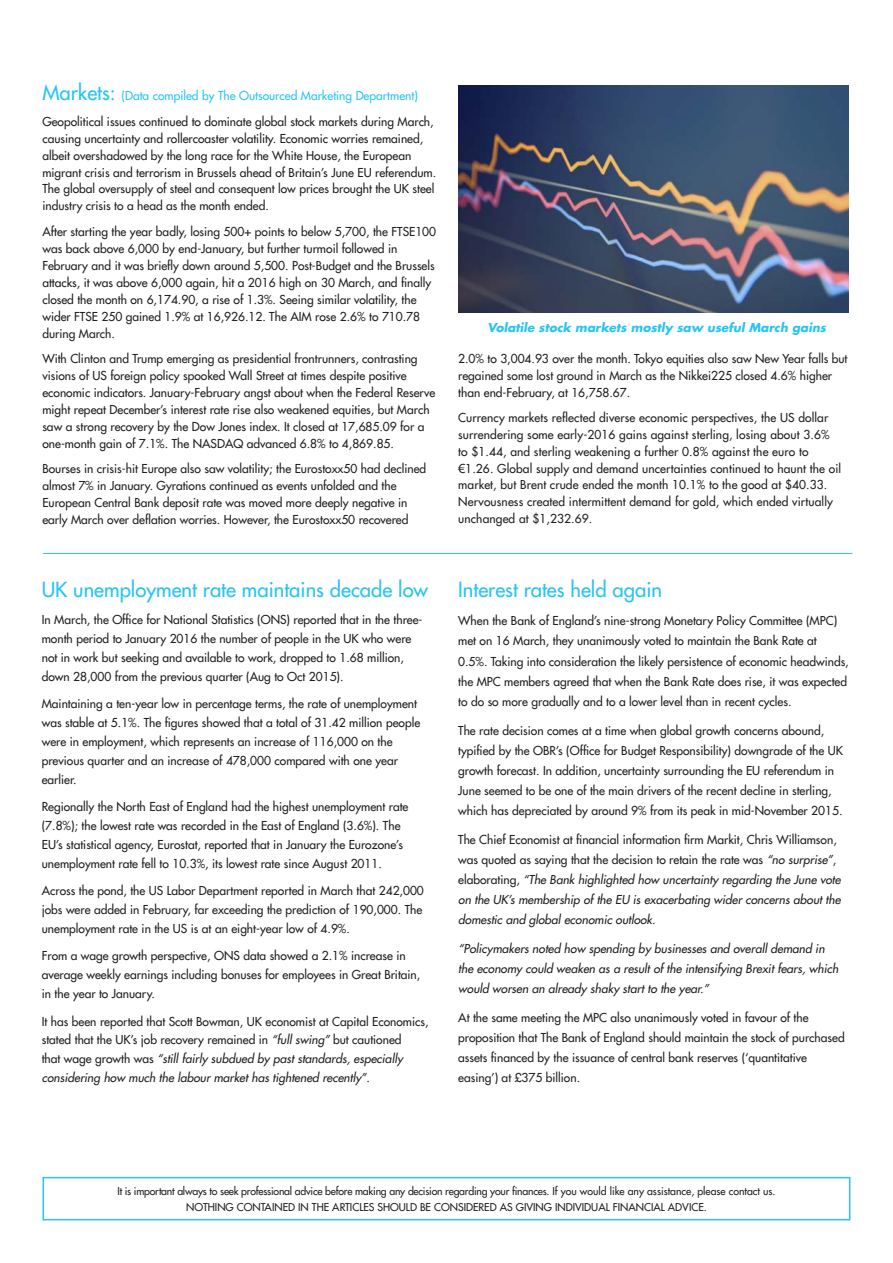
<style>
.page{position:relative;width:893px;height:1263px;background:#fff}
.page>*{position:absolute;margin:0;border:0;box-sizing:border-box;transform-origin:0 0}
.t1{font:20.25px "Futura LT";color:#29c4f3}
.t2{font:12px/17px "Futura LT";color:#231f20}
.t3{font:italic 12px/20.1px "Futura LT";color:#231f20}
.t4{font:italic 700 12px "Futura LT";color:#29c4f3}
.t5{font:10.5px/16.5px "Futura LT";color:#231f20;text-align:center}
.s1{font-size:20.25px;color:#29c4f3}
.s2{color:#29c4f3}
.s3{font-style:italic}
.s4{font-style:normal}
</style>
<div class="page">
<div style="left:43px;top:1177px;width:807px;height:43px;border:2px solid #29c4f3"></div>
<hr style="left:43px;top:553px;width:809px;height:1px;background:#29c4f3">
<img style="left:458px;top:85px;width:390px;height:228px">
<p class="t2" style="left:42px;top:83px;width:393px;line-height:25.5px"><span class="s1">Markets:</span> <span class="s2">(Data compiled by The Outsourced Marketing Department)<br></span>Geopolitical issues continued to dominate global stock markets during March,</p>
<p class="t2" style="left:42px;top:130px;width:395px">causing uncertainty and rollercoaster volatility. Economic worries remained, albeit overshadowed by the long race for the White House, the European migrant crisis and terrorism in Brussels ahead of Britain’s June EU referendum.<br>The global oversupply of steel and consequent low prices brought the UK steel industry crisis to a head as the month ended.</p>
<p class="t2" style="left:42px;top:223px;width:395px">After starting the year badly, losing 500+ points to below 5,700, the FTSE100 was back above 6,000 by end-January, but further turmoil followed in February and it was briefly down around 5,500. Post-Budget and the Brussels attacks, it was above 6,000 again, hit a 2016 high on 30 March, and finally closed the month on 6,174.90, a rise of 1.3%. Seeing similar volatility, the wider FTSE 250 gained 1.9% at 16,926.12. The AIM rose 2.6% to 710.78 during March.</p>
<p class="t2" style="left:42px;top:350px;width:394px">With Clinton and Trump emerging as presidential frontrunners, contrasting visions of US foreign policy spooked Wall Street at times despite positive economic indicators. January-February angst about when the Federal Reserve might repeat December’s interest rate rise also weakened equities, but March saw a strong recovery by the Dow Jones index. It closed at 17,685.09 for a one-month gain of 7.1%. The NASDAQ advanced 6.8% to 4,869.85.</p>
<p class="t2" style="left:42px;top:460px;width:385px">Bourses in crisis-hit Europe also saw volatility; the Eurostoxx50 had declined almost 7% in January. Gyrations continued as events unfolded and the European Central Bank deposit rate was moved more deeply negative in early March over deflation worries. However, the Eurostoxx50 recovered</p>
<h1 class="t1" style="left:42px;top:576px;width:388px">UK unemployment rate maintains decade low</h1>
<p class="t2" style="left:42px;top:610px;width:382px;line-height:18.9px">In March, the Office for National Statistics (ONS) reported that in the three&shy;month period to January 2016 the number of people in the UK who were not in work but seeking and available to work, dropped to 1.68 million, down 28,000 from the previous quarter (Aug to Oct 2015).</p>
<p class="t2" style="left:42px;top:694px;width:380px;line-height:18.9px">Maintaining a ten-year low in percentage terms, the rate of unemployment was stable at 5.1%. The figures showed that a total of 31.42 million people were in employment, which represents an increase of 116,000 on the previous quarter and an increase of 478,000 compared with one year earlier.</p>
<p class="t2" style="left:42px;top:797px;width:368px;line-height:18.9px">Regionally the North East of England had the highest unemployment rate (7.8%); the lowest rate was recorded in the East of England (3.6%). The EU’s statistical agency, Eurostat, reported that in January the Eurozone’s unemployment rate fell to 10.3%, its lowest rate since August 2011.</p>
<p class="t2" style="left:42px;top:881px;width:384px;line-height:18.9px">Across the pond, the US Labor Department reported in March that 242,000 jobs were added in February, far exceeding the prediction of 190,000. The unemployment rate in the US is at an eight-year low of 4.9%.</p>
<p class="t2" style="left:42px;top:946px;width:380px;line-height:18.9px">From a wage growth perspective, ONS data showed a 2.1% increase in average weekly earnings including bonuses for employees in Great Britain, in the year to January.</p>
<p class="t2" style="left:42px;top:1011px;width:388px;line-height:18.9px">It has been reported that Scott Bowman, UK economist at Capital Economics, stated that the UK’s job recovery remained in <span class="s3">“full swing”</span> but cautioned<br>that wage growth was <span class="s3">“still fairly subdued by past standards, especially considering how much the labour market has tightened recently”</span>.</p>
<p class="t4" style="left:488px;top:320px;width:340px">Volatile stock markets mostly saw useful March gains</p>
<p class="t2" style="left:458px;top:350px;width:391px">2.0% to 3,004.93 over the month. Tokyo equities also saw New Year falls but regained some lost ground in March as the Nikkei225 closed 4.6% higher than end-February, at 16,758.67.</p>
<p class="t2" style="left:458px;top:409px;width:384px">Currency markets reflected diverse economic perspectives, the US dollar surrendering some early-2016 gains against sterling, losing about 3.6% to $1.44, and sterling weakening a further 0.8% against the euro to €1.26. Global supply and demand uncertainties continued to haunt the oil market, but Brent crude ended the month 10.1% to the good at $40.33.<br>Nervousness created intermittent demand for gold, which ended virtually unchanged at $1,232.69.</p>
<h1 class="t1" style="left:458px;top:576px;width:205px">Interest rates held again</h1>
<p class="t2" style="left:458px;top:611px;width:392px;line-height:20.1px">When the Bank of England’s nine-strong Monetary Policy Committee (MPC) met on 16 March, they unanimously voted to maintain the Bank Rate at 0.5%. Taking into consideration the likely persistence of economic headwinds, the MPC members agreed that when the Bank Rate does rise, it was expected to do so more gradually and to a lower level than in recent cycles.</p>
<p class="t2" style="left:458px;top:720px;width:386px;line-height:20.1px">The rate decision comes at a time when global growth concerns abound, typified by the OBR’s (Office for Budget Responsibility) downgrade of the UK growth forecast. In addition, uncertainty surrounding the EU referendum in June seemed to be one of the main drivers of the recent decline in sterling, which has depreciated by around 9% from its peak in mid-November 2015.</p>
<p class="t3" style="left:458px;top:829px;width:384px"><span class="s4">The Chief Economist at financial information firm Markit, Chris Williamson, was quoted as saying that the decision to retain the rate was</span> “no surprise”<span class="s4">, elaborating,</span> “The Bank highlighted how uncertainty regarding the June vote on the UK’s membership of the EU is exacerbating wider concerns about the domestic and global economic outlook.</p>
<p class="t3" style="left:458px;top:938px;width:382px">“Policymakers noted how spending by businesses and overall demand in the economy could weaken as a result of the intensifying Brexit fears, which would worsen an already shaky start to the year.”</p>
<p class="t2" style="left:458px;top:1007px;width:388px;line-height:20.1px">At the same meeting the MPC also unanimously voted in favour of the proposition that The Bank of England should maintain the stock of purchased assets financed by the issuance of central bank reserves (‘quantitative easing’) at £375 billion.</p>
<p class="t5" style="left:117px;top:1182px;width:660px">It is important always to seek professional advice before making any decision regarding your finances. If you would like any assistance, please contact us.<br>NOTHING CONTAINED IN THE ARTICLES SHOULD BE CONSIDERED AS GIVING INDIVIDUAL FINANCIAL ADVICE.</p>
</div>
